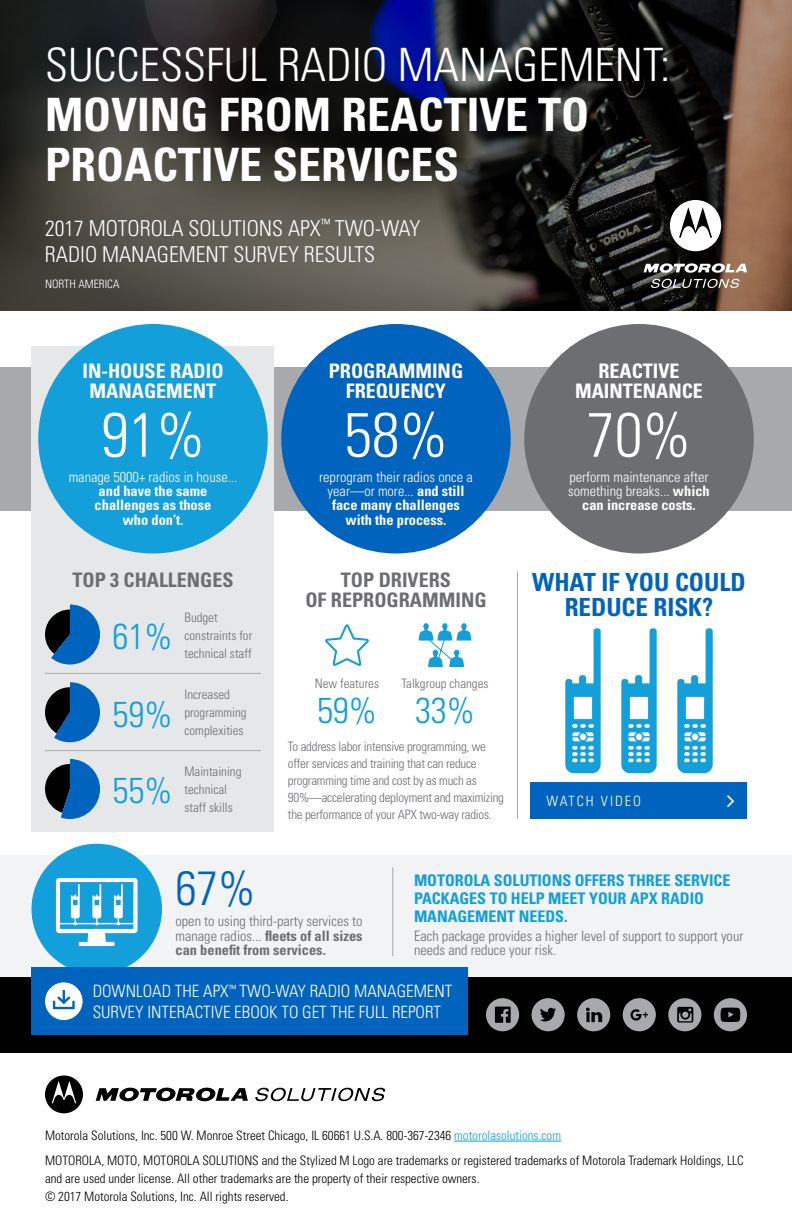
<style>
.page{position:relative;width:792px;height:1224px;background:#fff}
.page>*{position:absolute;margin:0;border:0;box-sizing:border-box;transform-origin:0 0}
.t1{font:300 condensed 62.4px "Univers";color:#fff}
.t2{font:300 condensed 48px "Univers";color:#0063be}
.t3{font:700 condensed 46px/50px "Univers";color:#fff}
.t4{font:300 condensed 46px "Univers";color:#fff}
.t5{font:300 condensed 36px/77.3px "Univers";color:#129fda;text-align:justify}
.t6{font:700 condensed 25px/25px "Univers";color:#0063be;text-align:center}
.t7{font:300 condensed 21.9px/26.2px "Univers";color:#fff}
.t8{font:700 condensed 20px/20px "Univers";color:#fff;text-align:center}
.t9{font:700 condensed 20px/20px "Univers";color:#6d6e71;text-align:center}
.t10{font:300 condensed 17px/21px "Univers";color:#fff}
.t11{font:700 condensed 16px/18px "Univers";color:#129fda}
.t12{font:300 condensed 14.4px/14.4px "Univers";color:#6d6e71}
.t13{font:700 condensed 14.4px/14.4px "Univers";color:#fff;text-align:center}
.t14{font:300 condensed 14.4px/14.4px "Univers";color:#fff;text-align:center}
.t15{font:300 condensed 14.2px "Univers";letter-spacing:.14em;color:#fff}
.t16{font:300 condensed 13px/25.2px "Univers";color:#000}
.t17{font:300 condensed 13px/17px "Univers";letter-spacing:-.02em;color:#6d6e71}
.t18{font:300 condensed 13px/18px "Univers";color:#6d6e71}
.t19{font:300 condensed 11.6px "Univers";color:#fff}
.s1{font-weight:300}
.s2{font-weight:700}
.s3{color:#129fda}
</style>
<div class="page">
<div style="left:0;top:367px;width:792px;height:144px;background:#a7a9ac"></div>
<div style="left:0;top:976px;width:792px;height:77px;background:#000"></div>
<div style="left:0;top:855px;width:792px;height:121px;background:#f1f3f4"></div>
<div style="left:32px;top:346px;width:242px;height:486px;background:#e6e7e8"></div>
<div style="left:32px;top:844px;width:130px;height:130px;background:#129fda;border-radius:50%"></div>
<hr style="left:454px;top:1141px;width:107px;height:1px;background:#129fda">
<svg style="left:96px;top:1088px;width:152px;height:14px"></svg>
<svg style="left:45px;top:1075px;width:38px;height:38px"></svg>
<svg style="left:255px;top:1088px;width:130px;height:13px"></svg>
<svg style="left:0;top:0;width:792px;height:310px;background:#353230"></svg>
<svg style="left:670px;top:200px;width:51px;height:51px"></svg>
<svg style="left:644px;top:263px;width:103px;height:10px"></svg>
<svg style="left:651px;top:279px;width:88px;height:9px"></svg>
<svg style="left:532px;top:998px;width:33px;height:33px"></svg>
<svg style="left:577px;top:998px;width:33px;height:33px"></svg>
<svg style="left:486px;top:998px;width:33px;height:33px"></svg>
<svg style="left:668px;top:998px;width:33px;height:33px"></svg>
<svg style="left:623px;top:998px;width:33px;height:33px"></svg>
<svg style="left:714px;top:998px;width:33px;height:33px"></svg>
<div style="left:32px;top:968px;width:436px;height:67px;background:#0063be"></div>
<svg style="left:419px;top:623px;width:52px;height:44px"></svg>
<svg style="left:325px;top:624px;width:44px;height:42px"></svg>
<div style="left:38px;top:324px;width:230px;height:230px;background:#129fda;border-radius:50%"></div>
<div style="left:524px;top:324px;width:230px;height:230px;background:#6d6e71;border-radius:50%"></div>
<div style="left:281px;top:324px;width:230px;height:230px;background:#0063be;border-radius:50%"></div>
<hr style="left:517px;top:572px;width:1px;height:247px;background:#a7a9ac">
<hr style="left:393px;top:867px;width:1px;height:89px;background:#a7a9ac">
<div style="left:531px;top:783px;width:216px;height:36px;background:#0063be"></div>
<svg style="left:45px;top:604px;width:55px;height:61px"></svg>
<svg style="left:45px;top:682px;width:55px;height:60px"></svg>
<svg style="left:45px;top:759px;width:55px;height:60px"></svg>
<hr style="left:45px;top:673px;width:216px;height:1px;background:#a7a9ac">
<hr style="left:45px;top:750px;width:216px;height:1px;background:#a7a9ac">
<svg style="left:56px;top:878px;width:82px;height:68px"></svg>
<svg style="left:565px;top:628px;width:36px;height:145px"></svg>
<svg style="left:621px;top:628px;width:36px;height:145px"></svg>
<svg style="left:677px;top:628px;width:36px;height:145px"></svg>
<div style="left:45px;top:982px;width:38px;height:38px;background:#fff;border-radius:50%"></div>
<svg style="left:53px;top:990px;width:22px;height:19px"></svg>
<h3 class="t4" style="left:45px;top:38px;width:627px">SUCCESSFUL RADIO MANAGEMENT:</h3>
<h3 class="t3" style="left:45px;top:90px;width:546px">MOVING FROM REACTIVE TO<br>PROACTIVE SERVICES</h3>
<h3 class="t7" style="left:45px;top:215px;width:377px">2017 MOTOROLA SOLUTIONS APX<sup>™</sup> TWO-WAY<br>RADIO MANAGEMENT SURVEY RESULTS</h3>
<p class="t19" style="left:45px;top:277px;width:76px">NORTH AMERICA</p>
<h3 class="t8" style="left:82px;top:361px;width:143px">IN-HOUSE RADIO<br>MANAGEMENT</h3>
<h3 class="t8" style="left:329px;top:361px;width:136px">PROGRAMMING<br>FREQUENCY</h3>
<h1 class="t1" style="left:101px;top:397px;width:105px">91%</h1>
<h1 class="t1" style="left:344px;top:397px;width:105px">58%</h1>
<p class="t13" style="left:319px;top:469px;width:155px"><span class="s1">reprogram their radios once a year—or more...</span> and still face many challenges with the process.</p>
<p class="t14" style="left:69px;top:469px;width:170px">manage 5000+ radios in house...</p>
<p class="t13" style="left:95px;top:484px;width:118px">and have the same challenges as those who don’t.</p>
<h3 class="t9" style="left:72px;top:570px;width:163px">TOP 3 CHALLENGES</h3>
<h3 class="t5" style="left:112px;top:597px;width:61px">61% 59% 55%</h3>
<p class="t18" style="left:184px;top:608px;width:69px">Budget constraints for technical staff</p>
<p class="t18" style="left:184px;top:686px;width:64px">Increased programming complexities</p>
<p class="t18" style="left:184px;top:763px;width:59px">Maintaining technical staff skills</p>
<h3 class="t9" style="left:305px;top:570px;width:183px">TOP DRIVERS<br>OF REPROGRAMMING</h3>
<p class="t18" style="left:315px;top:675px;width:66px">New features</p>
<h3 class="t5" style="left:317px;top:672px;width:61px">59%</h3>
<p class="t18" style="left:401px;top:675px;width:89px">Talkgroup changes</p>
<h3 class="t5" style="left:415px;top:672px;width:61px">33%</h3>
<p class="t17" style="left:288px;top:738px;width:217px">To address labor intensive programming, we offer services and training that can reduce programming time and cost by as much as 90%—accelerating deployment and maximizing the performance of your APX two-way radios.</p>
<h3 class="t8" style="left:575px;top:361px;width:129px">REACTIVE<br>MAINTENANCE</h3>
<h1 class="t1" style="left:587px;top:397px;width:105px">70%</h1>
<p class="t14" style="left:568px;top:469px;width:143px">perform maintenance after something breaks... <span class="s2">which can increase costs.</span></p>
<h3 class="t6" style="left:532px;top:570px;width:215px">WHAT IF YOU COULD<br>REDUCE RISK?</h3>
<p class="t15" style="left:547px;top:792px;width:96px">WATCH VIDEO</p>
<h2 class="t2" style="left:176px;top:860px;width:81px">67%</h2>
<p class="t12" style="left:176px;top:914px;width:189px;text-align:justify">open to using third-party services to manage radios... <span class="s2">fleets of all sizes can benefit from services.</span></p>
<p class="t11" style="left:414px;top:871px;width:318px">MOTOROLA SOLUTIONS OFFERS THREE SERVICE<br>PACKAGES TO HELP MEET YOUR APX RADIO<br>MANAGEMENT NEEDS.</p>
<p class="t12" style="left:414px;top:929px;width:331px">Each package provides a higher level of support to support your needs and reduce your risk.</p>
<h3 class="t10" style="left:93px;top:981px;width:361px">DOWNLOAD THE APX<sup>™</sup> TWO-WAY RADIO MANAGEMENT<br>SURVEY INTERACTIVE EBOOK TO GET THE FULL REPORT</h3>
<p class="t16" style="left:45px;top:1123px;width:700px">Motorola Solutions, Inc. 500 W. Monroe Street Chicago, IL 60661 U.S.A. 800-367-2346 <span class="s3">motorolasolutions.com<br></span>MOTOROLA, MOTO, MOTOROLA SOLUTIONS and the Stylized M Logo are trademarks or registered trademarks of Motorola Trademark Holdings, LLC</p>
<p class="t16" style="left:45px;top:1169px;width:436px;line-height:18px">and are used under license. All other trademarks are the property of their respective owners. © 2017 Motorola Solutions, Inc. All rights reserved.</p>
</div>
